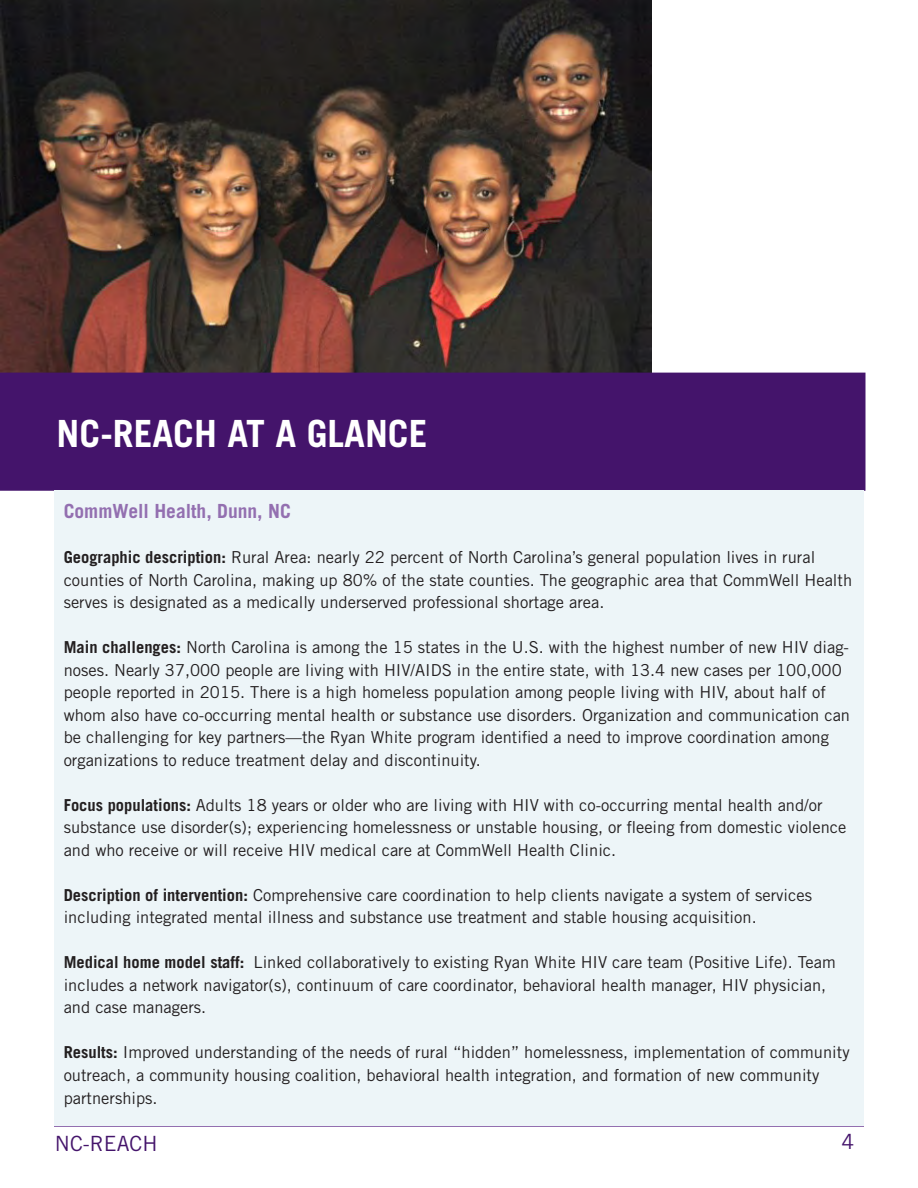
<style>
.page{position:relative;width:918px;height:1188px;background:#fff}
.page>*{position:absolute;margin:0;border:0;box-sizing:border-box;transform-origin:0 0}
.Heading1{font:700 37.5px "Trade Gothic LT Std";color:#fff}
.t1{font:21px "Trade Gothic LT Std";color:#44146b}
.sidebar_text{font:700 19.5px "Trade Gothic LT Std";color:#936fb0}
.sidebar_text-2{font:16.5px/22.5px "Trade Gothic LT Std";color:#231f20}
.s1{font-weight:700}
</style>
<div class="page">
<hr style="left:54px;top:1126px;width:810px;height:1px;background:#936fb0">
<img style="left:0;top:0;width:651px;height:373px">
<div style="left:0;top:373px;width:866px;height:118px;background:#44146b"></div>
<div style="left:54px;top:491px;width:810px;height:635px;background:#edf5f8"></div>
<p class="Heading1" style="left:57px;top:411px;width:372px">NC-REACH AT A GLANCE</p>
<p class="sidebar_text" style="left:64px;top:500px;width:229px">CommWell Health, Dunn, NC</p>
<p class="sidebar_text-2" style="left:64px;top:546px;width:790px"><span class="s1">Geographic description:</span> Rural Area: nearly 22 percent of North Carolina’s general population lives in rural counties of North Carolina, making up 80% of the state counties. The geographic area that CommWell Health serves is designated as a medically underserved professional shortage area.</p>
<p class="sidebar_text-2" style="left:64px;top:636px;width:788px"><span class="s1">Main challenges:</span> North Carolina is among the 15 states in the U.S. with the highest number of new HIV diag&shy;noses. Nearly 37,000 people are living with HIV/AIDS in the entire state, with 13.4 new cases per 100,000 people reported in 2015. There is a high homeless population among people living with HIV, about half of whom also have co-occurring mental health or substance use disorders. Organization and communication can be challenging for key partners—the Ryan White program identified a need to improve coordination among organizations to reduce treatment delay and discontinuity.</p>
<p class="sidebar_text-2" style="left:64px;top:794px;width:784px"><span class="s1">Focus populations:</span> Adults 18 years or older who are living with HIV with co-occurring mental health and/or substance use disorder(s); experiencing homelessness or unstable housing, or fleeing from domestic violence and who receive or will receive HIV medical care at CommWell Health Clinic.</p>
<p class="sidebar_text-2" style="left:64px;top:884px;width:750px"><span class="s1">Description of intervention:</span> Comprehensive care coordination to help clients navigate a system of services including integrated mental illness and substance use treatment and stable housing acquisition.</p>
<p class="sidebar_text-2" style="left:64px;top:951px;width:774px"><span class="s1">Medical home model staff:</span> Linked collaboratively to existing Ryan White HIV care team (Positive Life). Team includes a network navigator(s), continuum of care coordinator, behavioral health manager, HIV physician, and case managers.</p>
<p class="sidebar_text-2" style="left:64px;top:1041px;width:787px"><span class="s1">Results:</span> Improved understanding of the needs of rural “hidden” homelessness, implementation of community outreach, a community housing coalition, behavioral health integration, and formation of new community partnerships.</p>
<p class="t1" style="left:55px;top:1130px;width:104px">NC-REACH</p>
<p class="t1" style="left:841px;top:1129px;width:14px">4</p>
</div>
